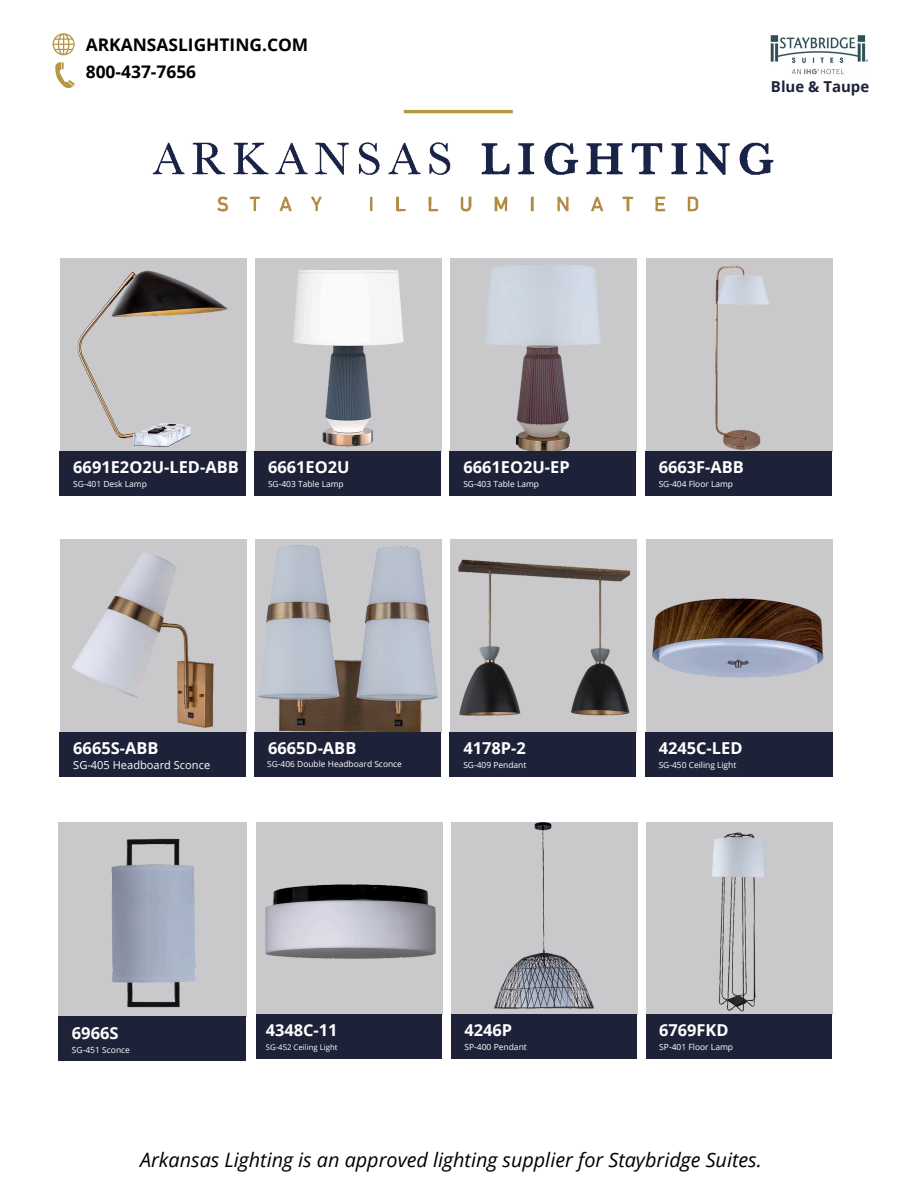
<style>
.page{position:relative;width:918px;height:1188px;background:#fff}
.page>*{position:absolute;margin:0;border:0;box-sizing:border-box;transform-origin:0 0}
.t1{font:italic 19.8px "Open Sans";color:#000}
.t2{font:700 17.4px "Open Sans";color:#000}
.t3{font:700 16.5px "Open Sans";color:#fff}
.t4{font:700 16.35px "Open Sans";color:#fff}
.t5{font:700 15px "Open Sans";color:#1e2239}
.t6{font:11.1px "Open Sans";color:#fff}
.t7{font:8.55px "Open Sans";color:#fff}
.t8{font:8.4px "Open Sans";color:#fff}
.t9{font:7.8px "Open Sans";color:#fff}
</style>
<div class="page">
<hr style="left:404px;top:110px;width:109px;height:3px;background:#b59746">
<img style="left:152px;top:113px;width:622px;height:99px">
<div style="left:60px;top:259px;width:186px;height:192px;background:#c9c8cb"></div>
<img style="left:77px;top:270px;width:151px;height:177px">
<svg style="left:53px;top:33px;width:22px;height:22px"></svg>
<svg style="left:55px;top:62px;width:19px;height:27px"></svg>
<div style="left:255px;top:259px;width:186px;height:192px;background:#c9c8cb"></div>
<img style="left:293px;top:270px;width:111px;height:177px">
<div style="left:450px;top:259px;width:187px;height:192px;background:#c9c8cb"></div>
<img style="left:485px;top:265px;width:116px;height:186px">
<div style="left:646px;top:259px;width:187px;height:192px;background:#c9c8cb"></div>
<img style="left:715px;top:265px;width:54px;height:185px">
<div style="left:60px;top:539px;width:186px;height:193px;background:#c9c8cb"></div>
<img style="left:71px;top:552px;width:143px;height:176px">
<div style="left:255px;top:539px;width:186px;height:193px;background:#c9c8cb"></div>
<img style="left:257px;top:546px;width:181px;height:186px">
<div style="left:450px;top:539px;width:187px;height:193px;background:#c9c8cb"></div>
<img style="left:458px;top:559px;width:172px;height:157px">
<div style="left:451px;top:822px;width:186px;height:193px;background:#c9c8cb"></div>
<img style="left:494px;top:822px;width:100px;height:186px">
<div style="left:646px;top:822px;width:186px;height:193px;background:#c9c8cb"></div>
<img style="left:646px;top:832px;width:186px;height:183px">
<div style="left:60px;top:451px;width:186px;height:45px;background:#1e2239"></div>
<div style="left:255px;top:451px;width:186px;height:45px;background:#1e2239"></div>
<div style="left:450px;top:451px;width:186px;height:45px;background:#1e2239"></div>
<div style="left:645px;top:451px;width:186px;height:45px;background:#1e2239"></div>
<div style="left:60px;top:732px;width:186px;height:45px;background:#1e2239"></div>
<div style="left:255px;top:732px;width:186px;height:45px;background:#1e2239"></div>
<div style="left:450px;top:732px;width:186px;height:45px;background:#1e2239"></div>
<div style="left:646px;top:539px;width:187px;height:193px;background:#c9c8cb"></div>
<img style="left:652px;top:598px;width:172px;height:80px">
<div style="left:645px;top:732px;width:187px;height:45px;background:#1e2239"></div>
<div style="left:451px;top:1015px;width:186px;height:44px;background:#1e2239"></div>
<div style="left:646px;top:1015px;width:185px;height:44px;background:#1e2239"></div>
<div style="left:256px;top:822px;width:186px;height:193px;background:#c9c8cb"></div>
<img style="left:256px;top:884px;width:186px;height:131px">
<div style="left:256px;top:1015px;width:186px;height:44px;background:#1e2239"></div>
<div style="left:59px;top:822px;width:188px;height:195px;background:#c9c8cb"></div>
<img style="left:58px;top:828px;width:188px;height:189px">
<div style="left:58px;top:1017px;width:188px;height:44px;background:#1e2239"></div>
<img style="left:770px;top:35px;width:98px;height:40px">
<h3 class="t2" style="left:86px;top:32px;width:224px">ARKANSASLIGHTING.COM</h3>
<h4 class="t2" style="left:86px;top:59px;width:112px">800-437-7656</h4>
<p class="t5" style="left:771px;top:76px;width:100px">Blue &amp; Taupe</p>
<p class="t4" style="left:73px;top:455px;width:167px">6691E2O2U-LED-ABB</p>
<h3 class="t8" style="left:73px;top:478px;width:75px">SG-401 Desk Lamp</h3>
<h3 class="t3" style="left:268px;top:456px;width:83px">6661EO2U</h3>
<h3 class="t8" style="left:268px;top:478px;width:77px">SG-403 Table Lamp</h3>
<p class="t3" style="left:463px;top:456px;width:108px">6661EO2U-EP</p>
<p class="t8" style="left:463px;top:478px;width:77px">SG-403 Table Lamp</p>
<p class="t3" style="left:659px;top:456px;width:87px">6663F-ABB</p>
<p class="t8" style="left:659px;top:478px;width:76px">SG-404 Floor Lamp</p>
<h3 class="t3" style="left:73px;top:736px;width:87px">6665S-ABB</h3>
<p class="t6" style="left:73px;top:758px;width:138px">SG-405 Headboard Sconce</p>
<p class="t3" style="left:268px;top:736px;width:90px">6665D-ABB</p>
<p class="t8" style="left:267px;top:758px;width:136px">SG-406 Double Headboard Sconce</p>
<p class="t3" style="left:463px;top:736px;width:64px">4178P-2</p>
<h3 class="t8" style="left:463px;top:759px;width:65px">SG-409 Pendant</h3>
<h3 class="t3" style="left:659px;top:736px;width:85px">4245C-LED</h3>
<h6 class="t8" style="left:659px;top:759px;width:79px">SG-450 Ceiling Light</h6>
<h3 class="t3" style="left:72px;top:1021px;width:48px">6966S</h3>
<h3 class="t7" style="left:72px;top:1043px;width:60px">SG-451 Sconce</h3>
<p class="t4" style="left:266px;top:1019px;width:73px">4348C-11</p>
<p class="t9" style="left:266px;top:1041px;width:73px">SG-452 Ceiling Light</p>
<p class="t4" style="left:464px;top:1019px;width:49px">4246P</p>
<p class="t7" style="left:464px;top:1041px;width:64px">SP-400 Pendant</p>
<p class="t4" style="left:659px;top:1019px;width:71px">6769FKD</p>
<h3 class="t7" style="left:659px;top:1041px;width:75px">SP-401 Floor Lamp</h3>
<h3 class="t1" style="left:140px;top:1145px;width:623px">Arkansas Lighting is an approved lighting supplier for Staybridge Suites.</h3>
</div>
